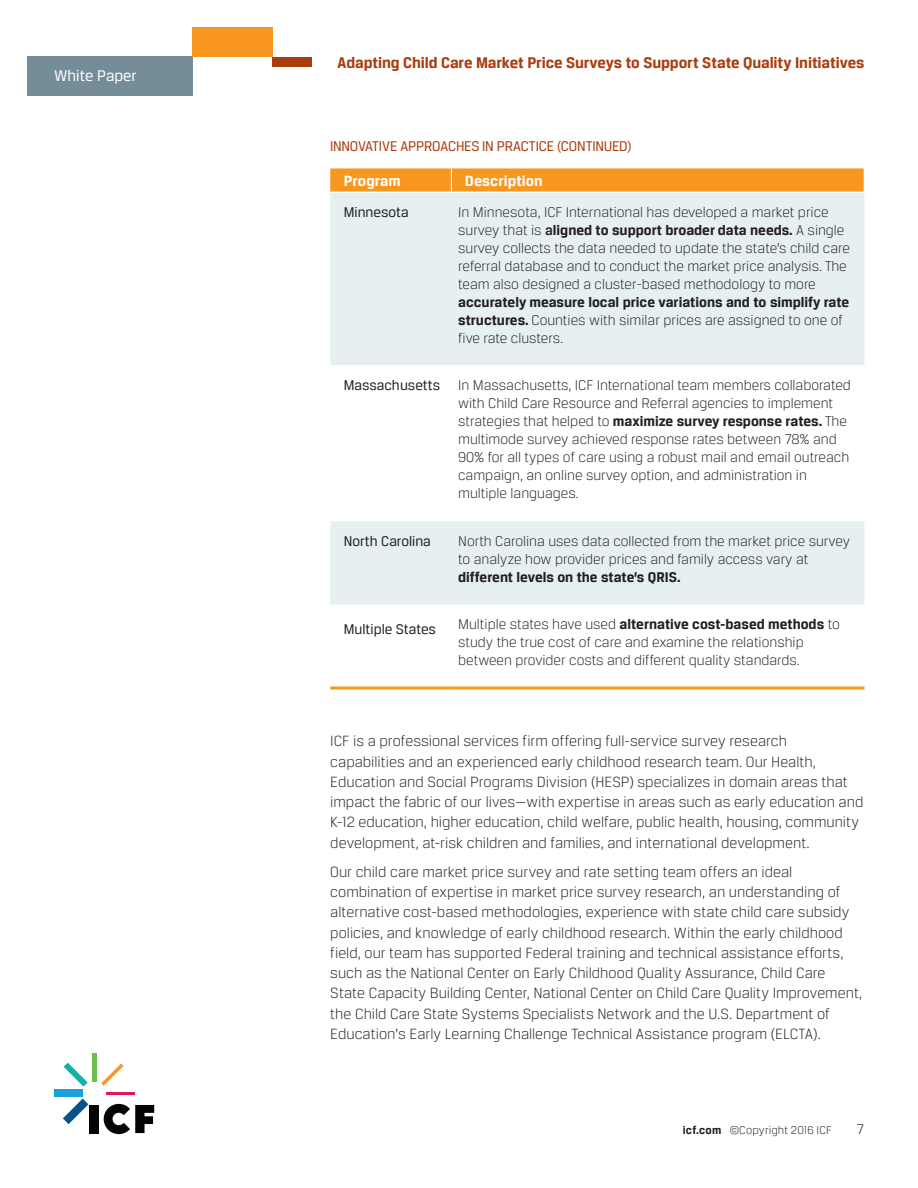
<style>
.page{position:relative;width:918px;height:1188px;background:#fff}
.page>*{position:absolute;margin:0;border:0;box-sizing:border-box;transform-origin:0 0}
.t1{font:700 16.5px "Breuer Text";letter-spacing:-.005em;color:#a93d10}
.t2{font:16.5px "Breuer Text";color:#fff}
.body_paragraph{font:300 15.75px/20.2px "Breuer Text";color:#231f20}
.table_header{font:700 15.75px "Breuer Text";letter-spacing:.005em;color:#fff}
.WP_Body_Text{font:300 15px/18px "Breuer Text";color:#231f20}
.WP_Heading_1{font:15px "Breuer Text";color:#231f20}
.exhibit_header{font:15px "Breuer Text";letter-spacing:-.015em;color:#a93d10}
.t3{font:300 12px "Breuer Text";letter-spacing:.01em;color:#231f20}
.s1{font-weight:500}
.s2{font-weight:700}
</style>
<div class="page">
<div style="left:27px;top:57px;width:165px;height:39px;background:#758c99"></div>
<div style="left:192px;top:27px;width:80px;height:30px;background:#f7971f"></div>
<div style="left:272px;top:57px;width:39px;height:10px;background:#a93d10"></div>
<svg style="left:330px;top:193px;width:534px;height:412px;fill:#e7f0f1"></svg>
<hr style="left:330px;top:365px;width:121px;height:1px;background:#fff">
<hr style="left:451px;top:365px;width:413px;height:1px;background:#fff">
<hr style="left:330px;top:687px;width:121px;height:3px;background:#f7971f">
<hr style="left:451px;top:687px;width:413px;height:3px;background:#f7971f">
<svg style="left:330px;top:168px;width:535px;height:24px;background:#f79b28"></svg>
<div style="left:89px;top:1105px;width:10px;height:28px;background:#040503"></div>
<svg style="left:63px;top:1099px;width:25px;height:25px"></svg>
<div style="left:54px;top:1090px;width:28px;height:7px;background:#18a0db"></div>
<svg style="left:64px;top:1063px;width:24px;height:24px"></svg>
<hr style="left:92px;top:1053px;width:4px;height:28px;background:#6bbe4d">
<svg style="left:101px;top:1063px;width:23px;height:23px"></svg>
<hr style="left:106px;top:1092px;width:28px;height:2px;background:#e2165b">
<svg style="left:104px;top:1104px;width:50px;height:30px"></svg>
<p class="t2" style="left:54px;top:67px;width:84px">White Paper</p>
<p class="t1" style="left:338px;top:53px;width:528px">Adapting Child Care Market Price Surveys to Support State Quality Initiatives</p>
<p class="exhibit_header" style="left:330px;top:138px;width:303px">INNOVATIVE APPROACHES IN PRACTICE (CONTINUED)</p>
<p class="table_header" style="left:344px;top:172px;width:59px">Program</p>
<p class="table_header" style="left:465px;top:172px;width:79px">Description</p>
<p class="WP_Heading_1" style="left:344px;top:204px;width:66px">Minnesota</p>
<p class="WP_Body_Text" style="left:458px;top:203px;width:393px">In Minnesota, ICF International has developed a market price survey that is <span class="s1">a</span><span class="s2">ligned to support broader data needs.</span> A single survey collects the data needed to update the state’s child care referral database and to conduct the market price analysis. The team also designed a cluster-based methodology to more <span class="s2">accurately measure local price variations and to simplify rate structures.</span> Counties with similar prices are assigned to one of five rate clusters.</p>
<p class="WP_Heading_1" style="left:344px;top:377px;width:98px">Massachusetts</p>
<p class="WP_Body_Text" style="left:458px;top:376px;width:394px">In Massachusetts, ICF International team members collaborated with Child Care Resource and Referral agencies to implement strategies that helped to <span class="s2">maximize survey response rates.</span> The multimode survey achieved response rates between 78% and 90% for all types of care using a robust mail and email outreach campaign, an online survey option, and administration in multiple languages.</p>
<p class="WP_Heading_1" style="left:344px;top:533px;width:88px">North Carolina</p>
<p class="WP_Body_Text" style="left:458px;top:532px;width:393px">North Carolina uses data collected from the market price survey to analyze how provider prices and family access vary at <span class="s2">different levels on the state’s QRIS.</span></p>
<p class="WP_Heading_1" style="left:344px;top:621px;width:94px">Multiple States</p>
<p class="WP_Body_Text" style="left:458px;top:615px;width:383px">Multiple states have used <span class="s2">alternative cost-based methods</span> to study the true cost of care and examine the relationship between provider costs and different quality standards.</p>
<p class="body_paragraph" style="left:330px;top:731px;width:535px">ICF is a professional services firm offering full-service survey research capabilities and an experienced early childhood research team. Our Health, Education and Social Programs Division (HESP) specializes in domain areas that impact the fabric of our lives—with expertise in areas such as early education and K-12 education, higher education, child welfare, public health, housing, community development, at-risk children and families, and international development.</p>
<p class="body_paragraph" style="left:330px;top:861px;width:533px">Our child care market price survey and rate setting team offers an ideal combination of expertise in market price survey research, an understanding of alternative cost-based methodologies, experience with state child care subsidy policies, and knowledge of early childhood research. Within the early childhood field, our team has supported Federal training and technical assistance efforts, such as the National Center on Early Childhood Quality Assurance, Child Care State Capacity Building Center, National Center on Child Care Quality Improvement, the Child Care State Systems Specialists Network and the U.S. Department of Education’s Early Learning Challenge Technical Assistance program (ELCTA).</p>
<p class="t3" style="left:683px;top:1124px;width:150px"><span class="s2">icf.com</span> ©Copyright 2016 ICF</p>
<p class="WP_Body_Text" style="left:857px;top:1120px;width:9px">7</p>
</div>
